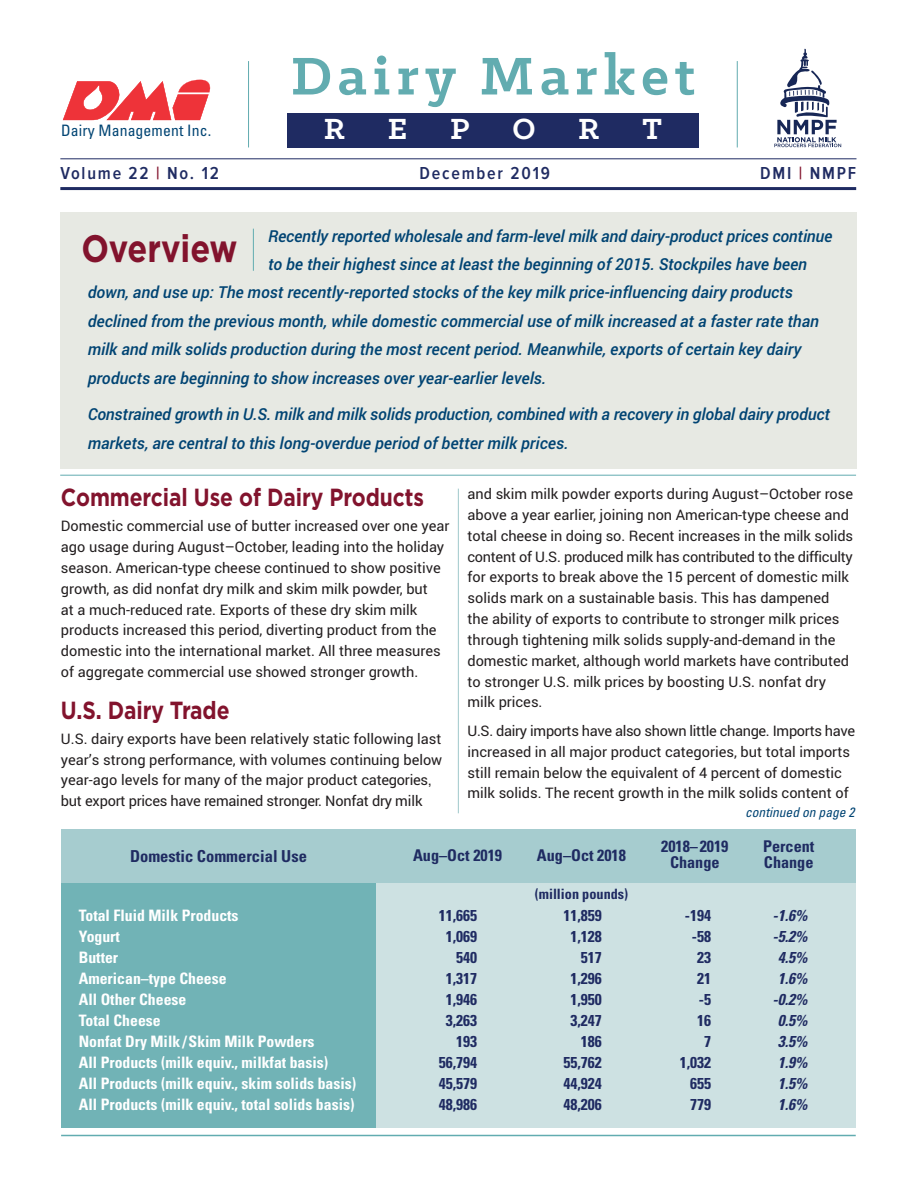
<style>
.page{position:relative;width:918px;height:1188px;background:#fff}
.page>*{position:absolute;margin:0;border:0;box-sizing:border-box;transform-origin:0 0}
.t1{font:700 60px "Klinic Slab";letter-spacing:.1em;color:#62acb0}
.t2{font:700 38.25px "Gotham";color:#82132d;scale:.85 1}
.t3{font:700 33px "Klinic Slab";color:#fff}
.t4{font:700 24.75px "Gotham";letter-spacing:-.005em;color:#82132d;scale:.85 1}
.t5{font:600 18px "Proxima Nova Cond";letter-spacing:.1em;color:#1f2b62}
.t6{font:italic 500 16.5px/28.5px "Roboto";color:#014473}
.t7{font:700 condensed 16.5px "Univers";color:#1f2b62}
.t8{font:700 condensed 16.2px/15.8px "Univers";color:#1f2b62;text-align:center}
.t9{font:700 condensed 15.75px/21px "Univers";color:#fff}
.t10{font:700 condensed 15.75px/21px "Univers";color:#1f2b62;text-align:right}
.t11{font:italic 700 condensed 15.75px/21px "Univers";color:#1f2b62;text-align:center}
.t12{font:condensed 15.75px "Univers";letter-spacing:.01em;color:#014473}
.t13{font:14.55px/20.9px "Roboto";color:#231f20}
.t14{font:700 condensed 14.25px "Univers";color:#1f2b62}
.t15{font:italic condensed 13.5px "Univers";color:#014473}
.s1{color:#82132d}
.s2{font-family:"Arial"}
</style>
<div class="page">
<div style="left:343px;top:882px;width:513px;height:246px;background:#cde1e2"></div>
<div style="left:61px;top:882px;width:315px;height:246px;background:#71b3b6"></div>
<div style="left:60px;top:212px;width:796px;height:257px;background:#e7e9e3"></div>
<svg style="left:63px;top:80px;width:148px;height:40px"></svg>
<div style="left:287px;top:113px;width:412px;height:34px;background:#1f2b62"></div>
<hr style="left:248px;top:61px;width:1px;height:86px;background:#62acb0">
<hr style="left:737px;top:61px;width:1px;height:86px;background:#62acb0">
<hr style="left:60px;top:158px;width:796px;height:1px;background:#1f2b62">
<hr style="left:61px;top:1135px;width:795px;height:1px;background:#62acb0">
<hr style="left:60px;top:187px;width:796px;height:3px;background:#1f2b62">
<hr style="left:60px;top:475px;width:796px;height:1px;background:#62acb0">
<hr style="left:253px;top:229px;width:1px;height:42px;background:#62acb0">
<hr style="left:458px;top:489px;width:1px;height:324px;background:#9fc8cb">
<div style="left:61px;top:829px;width:795px;height:54px;background:#a6cccf"></div>
<svg style="left:774px;top:49px;width:67px;height:98px"></svg>
<h1 class="t1" style="left:291px;top:39px;width:406px">Dairy Market</h1>
<p class="t12" style="left:61px;top:125px;width:152px">Dairy Management Inc.</p>
<h3 class="t3" style="left:324px;top:108px;width:23px">R</h3>
<h3 class="t3" style="left:388px;top:108px;width:21px">E</h3>
<h3 class="t3" style="left:450px;top:108px;width:21px">P</h3>
<h3 class="t3" style="left:513px;top:108px;width:25px">O</h3>
<h3 class="t3" style="left:578px;top:108px;width:23px">R</h3>
<h3 class="t3" style="left:643px;top:108px;width:21px">T</h3>
<p class="t5" style="left:60px;top:165px;width:160px">Volume 22 <span class="s1">|</span> No. 12</p>
<p class="t5" style="left:420px;top:165px;width:132px">December 2019</p>
<p class="t5" style="left:760px;top:165px;width:98px">DMI <span class="s1">|</span> NMPF</p>
<p class="t6" style="left:268px;top:223px;width:566px">Recently reported wholesale and farm-level milk and dairy-product prices continue</p>
<p class="t6" style="left:268px;top:251px;width:540px">to be their highest since at least the beginning of 2015. Stockpiles have been</p>
<p class="t6" style="left:88px;top:280px;width:707px">down, and use up: The most recently-reported stocks of the key milk price-influencing dairy products</p>
<p class="t6" style="left:88px;top:308px;width:733px">declined from the previous month, while domestic commercial use of milk increased at a faster rate than</p>
<p class="t6" style="left:88px;top:337px;width:715px">milk and milk solids production during the most recent period. Meanwhile, exports of certain key dairy</p>
<p class="t6" style="left:88px;top:365px;width:460px">products are beginning to show increases over year-earlier levels.</p>
<p class="t6" style="left:88px;top:401px;width:744px">Constrained growth in U.S. milk and milk solids production, combined with a recovery in global dairy product markets, are central to this long-overdue period of better milk prices.</p>
<h2 class="t2" style="left:81px;top:234px;width:185px">Overview</h2>
<h3 class="t4" style="left:61px;top:488px;width:428px">Commercial Use of Dairy Products</h3>
<p class="t13" style="left:61px;top:517px;width:390px">Domestic commercial use of butter increased over one year ago usage during August–October, leading into the holiday season. American-type cheese continued to show positive growth, as did nonfat dry milk and skim milk powder, but<br>at a much-reduced rate. Exports of these dry skim milk products increased this period, diverting product from the domestic into the international market. All three measures of aggregate commercial use showed stronger growth.</p>
<h3 class="t4" style="left:61px;top:701px;width:200px">U.S. Dairy Trade</h3>
<p class="t13" style="left:61px;top:729px;width:383px">U.S. dairy exports have been relatively static following last year’s strong performance, with volumes continuing below year-ago levels for many of the major product categories<span class="s2">, </span>but export prices have remained stronger. Nonfat dry milk</p>
<p class="t13" style="left:468px;top:485px;width:387px">and skim milk powder exports during August–October rose above a year earlier, joining non American-type cheese and total cheese in doing so. Recent increases in the milk solids content of U.S. produced milk has contributed to the difficulty for exports to break above the 15 percent of domestic milk solids mark on a sustainable basis. This has dampened the ability of exports to contribute to stronger milk prices through tightening milk solids supply-and-demand in the domestic market, although world markets have contributed to stronger U.S. milk prices by boosting U.S. nonfat dry milk prices.</p>
<p class="t13" style="left:468px;top:721px;width:389px">U.S. dairy imports have also shown little change. Imports have increased in all major product categories, but total imports still remain below the equivalent of 4 percent of domestic milk solids. The recent growth in the milk solids content of</p>
<p class="t15" style="left:745px;top:807px;width:114px">continued on page 2</p>
<p class="t7" style="left:130px;top:850px;width:178px">Domestic Commercial Use</p>
<p class="t8" style="left:413px;top:849px;width:91px">Aug–Oct 2019</p>
<p class="t8" style="left:537px;top:849px;width:91px">Aug–Oct 2018</p>
<p class="t8" style="left:661px;top:840px;width:69px">2018–2019<br>Change</p>
<p class="t8" style="left:763px;top:840px;width:53px;text-align:left">Percent<br>Change</p>
<p class="t14" style="left:535px;top:889px;width:95px">(million pounds)</p>
<p class="t9" style="left:79px;top:906px;width:279px">Total Fluid Milk Products<br>Yogurt<br>Butter<br>American–type Cheese<br>All Other Cheese<br>Total Cheese<br>Nonfat Dry Milk /Skim Milk Powders<br>All Products (milk equiv., milkfat basis)<br>All Products (milk equiv., skim solids basis)<br>All Products (milk equiv., total solids basis)</p>
<p class="t10" style="left:439px;top:906px;width:40px">11,665<br>1,069<br>540<br>1,317<br>1,946<br>3,263<br>193<br>56,794<br>45,579<br>48,986</p>
<p class="t10" style="left:563px;top:906px;width:40px">11,859<br>1,128<br>517<br>1,296<br>1,950<br>3,247<br>186<br>55,762<br>44,924<br>48,206</p>
<p class="t10" style="left:680px;top:906px;width:33px">-194 -58<br>23<br>21<br>-5<br>16<br>7<br>1,032<br>655<br>779</p>
<p class="t11" style="left:772px;top:906px;width:40px">-1.6% -5.2%<br>4.5%<br>1.6% -0.2%<br>0.5%<br>3.5%<br>1.9%<br>1.5%<br>1.6%</p>
</div>
